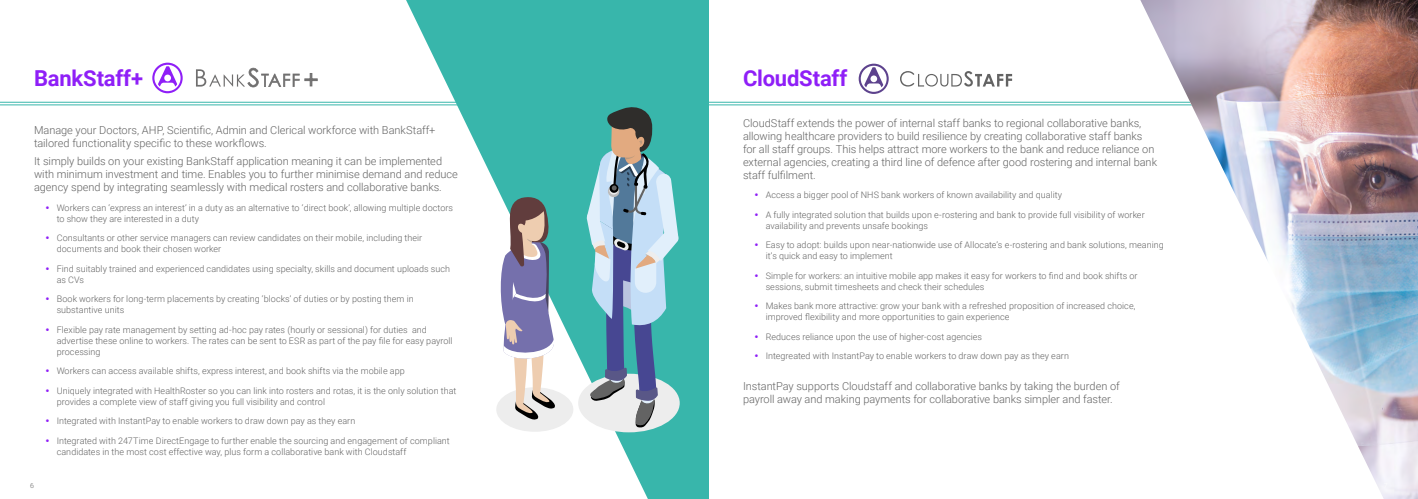
<style>
.page{position:relative;width:1418px;height:499px;background:#fff}
.page>*{position:absolute;margin:0;border:0;box-sizing:border-box;transform-origin:0 0}
.t1{font:700 22px "Roboto";letter-spacing:-.01em;color:#8f1ff7}
.t2{font:300 11px/13px "Roboto";letter-spacing:-.005em;color:#636363}
.t3{font:300 9px/11px "Roboto";letter-spacing:.005em;color:#636363}
.t4{font:300 7px "Roboto";color:#636363}
.s1{color:#8f1ff7}
</style>
<div class="page">
<hr style="left:709px;top:102px;width:510px;height:1px;background:#38b6ab">
<hr style="left:709px;top:105px;width:510px;height:1px;background:#38b6ab">
<hr style="left:0;top:102px;width:709px;height:1px;background:#38b6ab">
<hr style="left:0;top:105px;width:709px;height:1px;background:#38b6ab">
<svg style="left:406px;top:0;width:303px;height:499px;fill:#38b6ab"></svg>
<div style="left:496px;top:387px;width:77px;height:45px;background:#ededed;border-radius:50%"></div>
<svg style="left:499px;top:194px;width:57px;height:226px"></svg>
<div style="left:578px;top:374px;width:101px;height:58px;background:#ededed;border-radius:50%"></div>
<svg style="left:586px;top:107px;width:93px;height:321px;background:#81afba"></svg>
<svg style="left:900px;top:71px;width:112px;height:16px"></svg>
<svg style="left:858px;top:64px;width:30px;height:30px"></svg>
<img style="left:1140px;top:0;width:277px;height:499px">
<svg style="left:152px;top:63px;width:31px;height:30px"></svg>
<svg style="left:196px;top:68px;width:121px;height:19px"></svg>
<h1 class="t1" style="left:34px;top:63px;width:110px">BankStaff+</h1>
<p class="t2" style="left:34px;top:123px;width:403px">Manage your Doctors, AHP, Scientific, Admin and Clerical workforce with BankStaff+ tailored functionality specific to these workflows.</p>
<p class="t2" style="left:34px;top:155px;width:425px">It simply builds on your existing BankStaff application meaning it can be implemented with minimum investment and time. Enables you to further minimise demand and reduce agency spend by integrating seamlessly with medical rosters and collaborative banks.</p>
<p class="t3" style="left:57px;top:202px;width:398px;text-indent:-11px"><span class="s1">•</span> Workers can ‘express an interest’ in a duty as an alternative to ‘direct book’, allowing multiple doctors to show they are interested in a duty</p>
<p class="t3" style="left:57px;top:232px;width:367px;text-indent:-11px"><span class="s1">•</span> Consultants or other service managers can review candidates on their mobile, including their documents and book their chosen worker</p>
<p class="t3" style="left:57px;top:263px;width:395px;text-indent:-11px"><span class="s1">•</span> Find suitably trained and experienced candidates using specialty, skills and document uploads such as CVs</p>
<p class="t3" style="left:57px;top:293px;width:358px;text-indent:-11px"><span class="s1">•</span> Book workers for long-term placements by creating ‘blocks’ of duties or by posting them in substantive units</p>
<p class="t3" style="left:57px;top:324px;width:397px;text-indent:-11px"><span class="s1">•</span> Flexible pay rate management by setting ad-hoc pay rates (hourly or sessional) for duties and advertise these online to workers. The rates can be sent to ESR as part of the pay file for easy payroll processing</p>
<p class="t3" style="left:45px;top:365px;width:361px"><span class="s1">•</span> Workers can access available shifts, express interest, and book shifts via the mobile app</p>
<p class="t3" style="left:57px;top:385px;width:401px;text-indent:-11px"><span class="s1">•</span> Uniquely integrated with HealthRoster so you can link into rosters and rotas, it is the only solution that provides a complete view of staff giving you full visibility and control</p>
<p class="t3" style="left:45px;top:415px;width:311px"><span class="s1">•</span> Integrated with InstantPay to enable workers to draw down pay as they earn</p>
<p class="t3" style="left:57px;top:435px;width:394px;text-indent:-11px"><span class="s1">•</span> Integrated with 247Time DirectEngage to further enable the sourcing and engagement of compliant candidates in the most cost effective way, plus form a collaborative bank with Cloudstaff</p>
<p class="t4" style="left:30px;top:480px;width:5px">6</p>
<h1 class="t1" style="left:743px;top:63px;width:106px">CloudStaff</h1>
<p class="t2" style="left:743px;top:116px;width:415px">CloudStaff extends the power of internal staff banks to regional collaborative banks, allowing healthcare providers to build resilience by creating collaborative staff banks for all staff groups. This helps attract more workers to the bank and reduce reliance on external agencies, creating a third line of defence after good rostering and internal bank staff fulfilment.</p>
<p class="t3" style="left:754px;top:189px;width:309px"><span class="s1">•</span> Access a bigger pool of NHS bank workers of known availability and quality</p>
<p class="t3" style="left:765px;top:209px;width:380px;text-indent:-11px"><span class="s1">•</span> A fully integrated solution that builds upon e-rostering and bank to provide full visibility of worker availability and prevents unsafe bookings</p>
<p class="t3" style="left:765px;top:239px;width:399px;text-indent:-11px"><span class="s1">•</span> Easy to adopt: builds upon near-nationwide use of Allocate’s e-rostering and bank solutions, meaning it’s quick and easy to implement</p>
<p class="t3" style="left:765px;top:270px;width:373px;text-indent:-11px"><span class="s1">•</span> Simple for workers: an intuitive mobile app makes it easy for workers to find and book shifts or sessions, submit timesheets and check their schedules</p>
<p class="t3" style="left:765px;top:300px;width:371px;text-indent:-11px"><span class="s1">•</span> Makes bank more attractive: grow your bank with a refreshed proposition of increased choice, improved flexibility and more opportunities to gain experience</p>
<p class="t3" style="left:754px;top:331px;width:229px"><span class="s1">•</span> Reduces reliance upon the use of higher-cost agencies</p>
<p class="t3" style="left:754px;top:350px;width:316px"><span class="s1">•</span> Integreated with InstantPay to enable workers to draw down pay as they earn</p>
<p class="t2" style="left:743px;top:379px;width:378px">InstantPay supports Cloudstaff and collaborative banks by taking the burden of payroll away and making payments for collaborative banks simpler and faster.</p>
</div>
